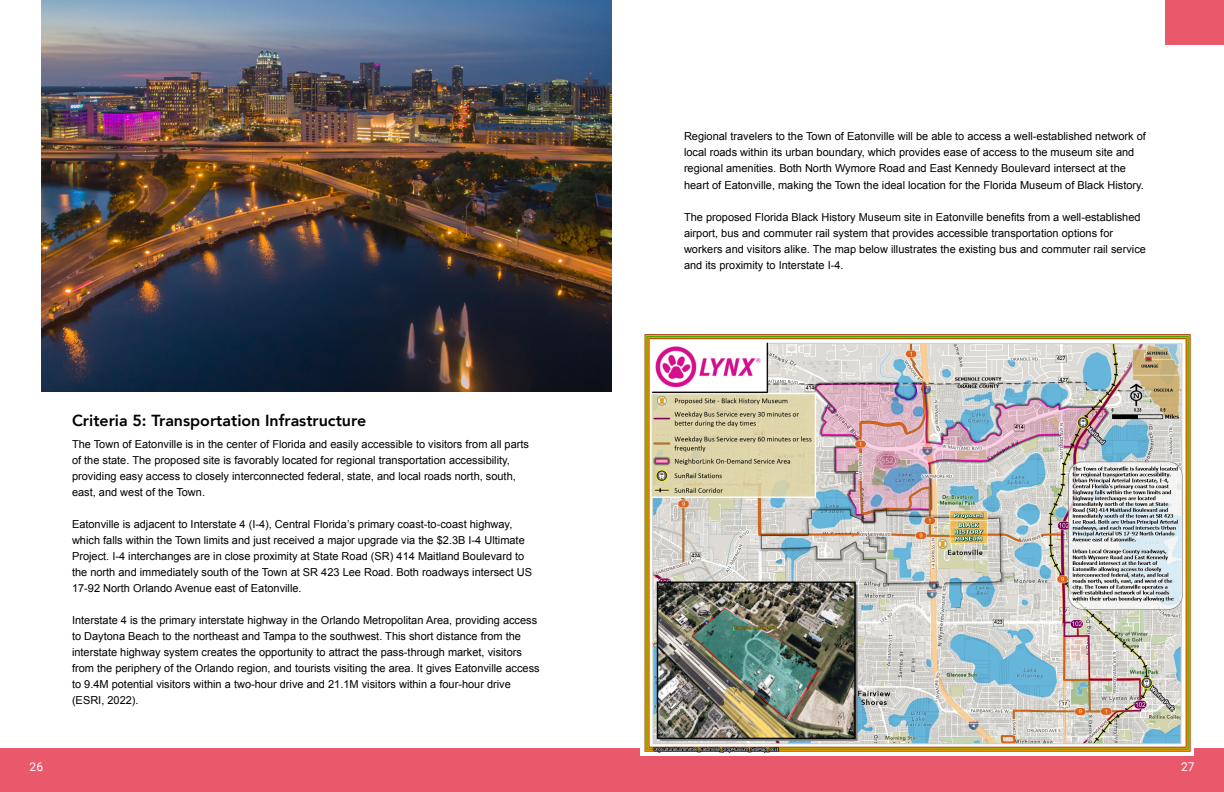
<style>
.page{position:relative;width:1224px;height:792px;background:#fff}
.page>*{position:absolute;margin:0;border:0;box-sizing:border-box;transform-origin:0 0}
.t1{font:800 16px "Avenir";color:#000}
.t2{font:12px "Roboto";color:#fff}
.t3{font:11px/16px "Arial";color:#000}
</style>
<div class="page">
<div style="left:0;top:748px;width:1224px;height:44px;background:#ea586c"></div>
<img style="left:641px;top:334px;width:553px;height:422px">
<div style="left:1165px;top:0;width:59px;height:45px;background:#ea586c"></div>
<img style="left:42px;top:0;width:570px;height:392px">
<h1 class="t1" style="left:72px;top:408px;width:296px">Criteria 5: Transportation Infrastructure</h1>
<p class="t3" style="left:72px;top:437px;width:459px">The Town of Eatonville is in the center of Florida and easily accessible to visitors from all parts of the state. The proposed site is favorably located for regional transportation accessibility, providing easy access to closely interconnected federal, state, and local roads north, south, east, and west of the Town.</p>
<p class="t3" style="left:72px;top:517px;width:462px">Eatonville is adjacent to Interstate 4 (I-4), Central Florida’s primary coast-to-coast highway, which falls within the Town limits and just received a major upgrade via the $2.3B I-4 Ultimate Project. I-4 interchanges are in close proximity at State Road (SR) 414 Maitland Boulevard to the north and immediately south of the Town at SR 423 Lee Road. Both roadways intersect US 17-92 North Orlando Avenue east of Eatonville.</p>
<p class="t3" style="left:72px;top:613px;width:469px">Interstate 4 is the primary interstate highway in the Orlando Metropolitan Area, providing access to Daytona Beach to the northeast and Tampa to the southwest. This short distance from the interstate highway system creates the opportunity to attract the pass-through market, visitors from the periphery of the Orlando region, and tourists visiting the area. It gives Eatonville access to 9.4M potential visitors within a two-hour drive and 21.1M visitors within a four-hour drive (ESRI, 2022).</p>
<p class="t3" style="left:684px;top:129px;width:464px">Regional travelers to the Town of Eatonville will be able to access a well-established network of local roads within its urban boundary, which provides ease of access to the museum site and regional amenities. Both North Wymore Road and East Kennedy Boulevard intersect at the heart of Eatonville, making the Town the ideal location for the Florida Museum of Black History.</p>
<p class="t3" style="left:684px;top:209px;width:463px">The proposed Florida Black History Museum site in Eatonville benefits from a well-established airport, bus and commuter rail system that provides accessible transportation options for workers and visitors alike. The map below illustrates the existing bus and commuter rail service and its proximity to Interstate I-4.</p>
<p class="t2" style="left:30px;top:758px;width:15px">26</p>
<p class="t2" style="left:1181px;top:758px;width:15px">27</p>
</div>
